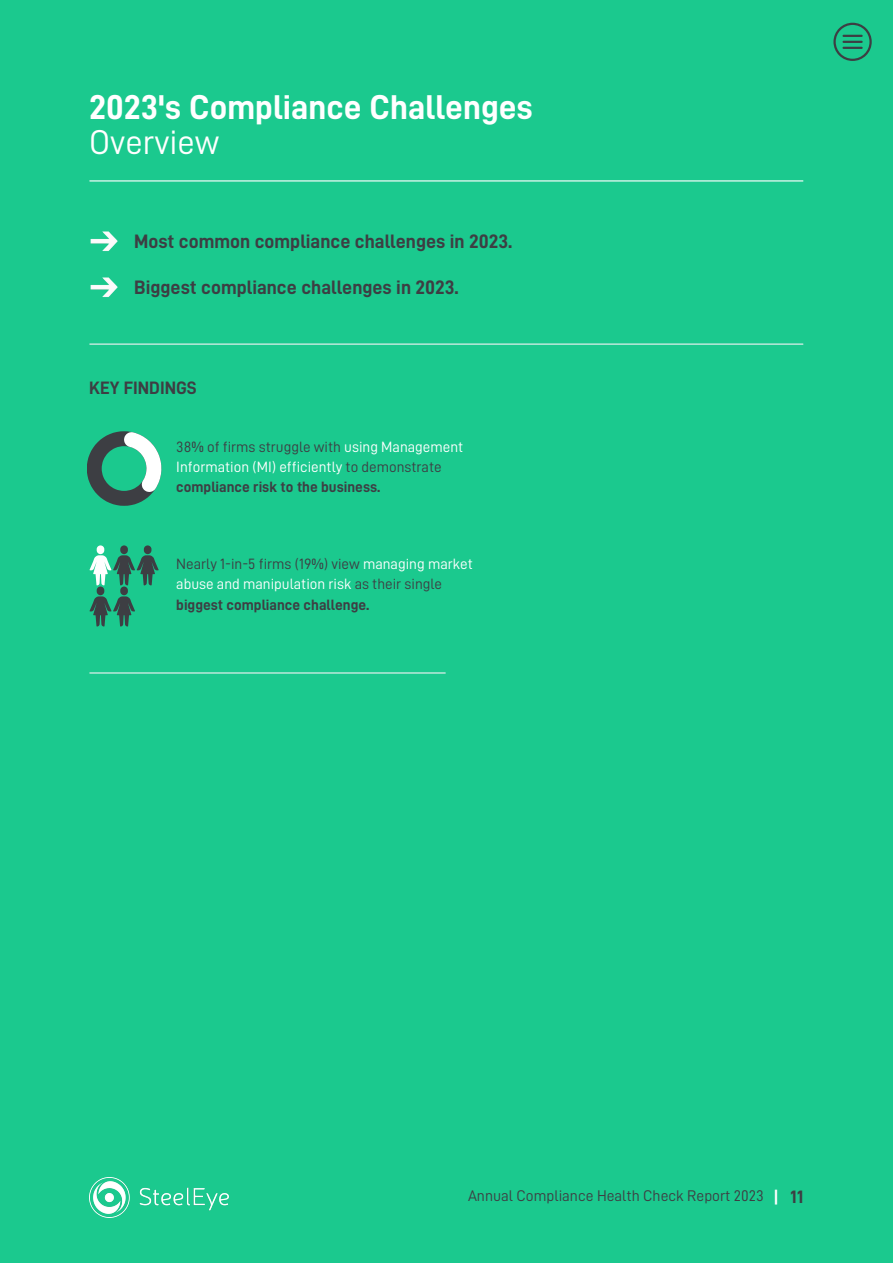
<style>
.page{position:relative;width:893px;height:1264px;background:#fff}
.page>*{position:absolute;margin:0;border:0;box-sizing:border-box;transform-origin:0 0}
.t1{font:34.5px "D DIN Bold";color:#fff}
.t2{font:34.5px "D DIN";color:#fff}
.t3{font:19.5px "D DIN Bold";color:#3d3e43}
.t4{font:18px "D DIN Bold";color:#3d3e43}
.t5{font:15.45px "D DIN";color:#3d3e43}
.t6{font:15px/20.2px "D DIN";color:#3d3e43}
.t7{font:15px/20.2px "D DIN";color:#fff}
.t8{font:15px "D DIN Bold";color:#3d3e43}
.s1{color:#3d3e43}
.s2{color:#fff}
.s3{font-family:"D DIN Bold";font-size:18px;color:#fff}
.s4{font-family:"D DIN Bold";font-size:18px}
</style>
<div class="page">
<div style="left:0;top:0;width:892px;height:1262px;background:#1bc98e"></div>
<hr style="left:90px;top:180px;width:712px;height:1px;background:#fff">
<svg style="left:89px;top:545px;width:70px;height:81px"></svg>
<img style="left:90px;top:231px;width:28px;height:20px">
<img style="left:90px;top:277px;width:28px;height:20px">
<img style="left:89px;top:1177px;width:140px;height:40px">
<hr style="left:90px;top:672px;width:355px;height:1px;background:#f2f2f4">
<hr style="left:90px;top:343px;width:712px;height:1px;background:#f2f2f4">
<svg style="left:87px;top:431px;width:74px;height:75px"></svg>
<svg style="left:833px;top:23px;width:38px;height:38px"></svg>
<hr style="left:842px;top:35px;width:20px;height:2px;background:#3d3e43">
<hr style="left:842px;top:41px;width:20px;height:2px;background:#3d3e43">
<hr style="left:842px;top:47px;width:20px;height:2px;background:#3d3e43">
<h1 class="t1" style="left:89px;top:90px;width:445px">2023's Compliance Challenges</h1>
<h1 class="t2" style="left:89px;top:125px;width:132px">Overview</h1>
<h2 class="t3" style="left:134px;top:232px;width:379px">Most common compliance challenges in 2023.</h2>
<h2 class="t3" style="left:134px;top:278px;width:326px">Biggest compliance challenges in 2023.</h2>
<p class="t4" style="left:89px;top:379px;width:109px">KEY FINDINGS</p>
<p class="t7" style="left:176px;top:436px;width:288px"><span class="s1">38% of firms struggle with</span> using Management<br>Information (MI) efficiently <span class="s1">to demonstrate</span></p>
<p class="t8" style="left:176px;top:479px;width:206px">compliance risk to the business.</p>
<p class="t6" style="left:176px;top:554px;width:298px">Nearly 1-in-5 firms (19%) view <span class="s2">managing market abuse and manipulation risk</span> as their single</p>
<p class="t8" style="left:176px;top:597px;width:194px">biggest compliance challenge.</p>
<p class="t5" style="left:468px;top:1188px;width:337px">Annual Compliance Health Check Report 2023 <span class="s3">|</span> <span class="s4">11</span></p>
</div>
